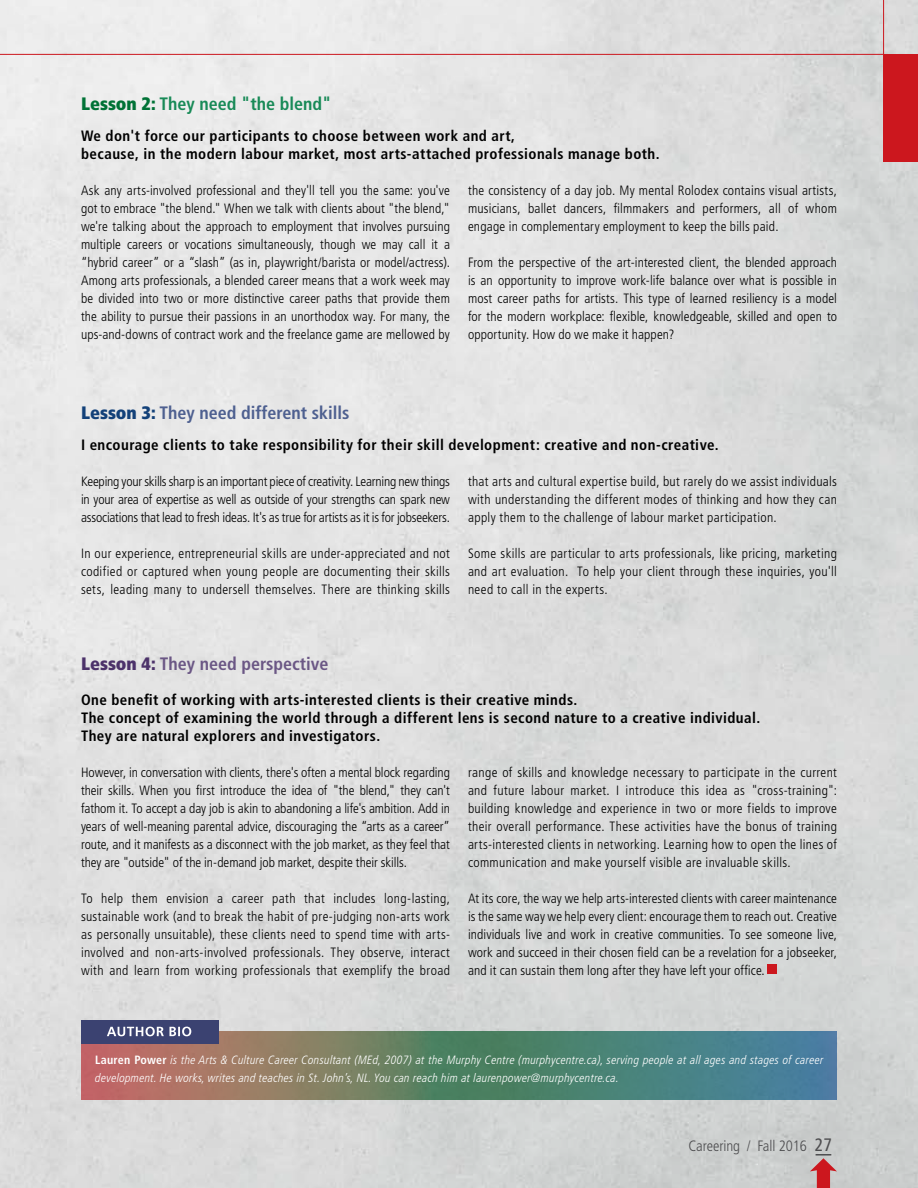
<style>
.page{position:relative;width:918px;height:1188px;background:#fff}
.page>*{position:absolute;margin:0;border:0;box-sizing:border-box;transform-origin:0 0}
.t1{font:700 condensed 18px "Frutiger";color:#4e6090}
.t2{font:700 condensed 18px "Frutiger";color:#6b5785}
.t3{font:700 condensed 18px "Frutiger";color:#188a57}
.t4{font:700 condensed 15px/18px "Frutiger";letter-spacing:.03em;color:#000}
.t5{font:300 condensed 15px "Frutiger LT Std";letter-spacing:-.005em;color:#4d4d4f}
.t6{font:300 condensed 13.5px/18px "Frutiger LT Std";letter-spacing:.015em;color:#000;text-align:justify}
.t7{font:italic 300 condensed 12px/18px "Frutiger LT Pro";letter-spacing:.02em;color:#fff}
.s1{font-weight:900;color:#007236}
.s2{font-weight:900;color:#134179}
.s3{font-weight:900;color:#4c326a}
.s4{font-family:"Frutiger";font-weight:700;font-style:normal}
.s5{font-weight:400;font-size:18px}
</style>
<div class="page">
<img style="left:0;top:0;width:918px;height:1188px">
<svg style="left:810px;top:1154px;width:27px;height:34px"></svg>
<div style="left:884px;top:54px;width:34px;height:108px;background:#cc171e"></div>
<hr style="left:0;top:54px;width:884px;height:1px;background:#cc171e">
<hr style="left:883px;top:0;width:1px;height:55px;background:#cc171e">
<svg style="left:81px;top:1032px;width:756px;height:68px;background:#6a7d71"></svg>
<div style="left:81px;top:1020px;width:138px;height:23px;background:#3b4271"></div>
<svg style="left:107px;top:1027px;width:84px;height:9px"></svg>
<div style="left:767px;top:964px;width:10px;height:10px;background:#cc171e"></div>
<h1 class="t3" style="left:81px;top:93px;width:252px"><span class="s1">Lesson 2:</span> They need "the blend"</h1>
<p class="t4" style="left:81px;top:127px;width:580px">We don't force our participants to choose between work and art,<br>because, in the modern labour market, most arts-attached professionals manage both.</p>
<p class="t6" style="left:81px;top:182px;width:371px">Ask any arts-involved professional and they'll tell you the same: you've got to embrace "the blend." When we talk with clients about "the blend," we're talking about the approach to employment that involves pursuing multiple careers or vocations simultaneously, though we may call it a “hybrid career” or a “slash” (as in, playwright/barista or model/actress).<br>Among arts professionals, a blended career means that a work week may be divided into two or more distinctive career paths that provide them the ability to pursue their passions in an unorthodox way. For many, the ups-and-downs of contract work and the freelance game are mellowed by</p>
<p class="t6" style="left:468px;top:181px;width:370px">the consistency of a day job. My mental Rolodex contains visual artists, musicians, ballet dancers, filmmakers and performers, all of whom engage in complementary employment to keep the bills paid.</p>
<p class="t6" style="left:468px;top:253px;width:371px">From the perspective of the art-interested client, the blended approach is an opportunity to improve work-life balance over what is possible in most career paths for artists. This type of learned resiliency is a model for the modern workplace: flexible, knowledgeable, skilled and open to opportunity. How do we make it happen?</p>
<h1 class="t1" style="left:81px;top:402px;width:270px"><span class="s2">Lesson 3:</span> They need different skills</h1>
<p class="t4" style="left:81px;top:436px;width:639px">I encourage clients to take responsibility for their skill development: creative and non-creative.</p>
<p class="t6" style="left:81px;top:472px;width:371px">Keeping your skills sharp is an important piece of creativity. Learning new things in your area of expertise as well as outside of your strengths can spark new associations that lead to fresh ideas. It's as true for artists as it is for jobseekers.</p>
<p class="t6" style="left:81px;top:544px;width:371px">In our experience, entrepreneurial skills are under-appreciated and not codified or captured when young people are documenting their skills sets, leading many to undersell themselves. There are thinking skills</p>
<p class="t6" style="left:468px;top:472px;width:370px">that arts and cultural expertise build, but rarely do we assist individuals with understanding the different modes of thinking and how they can apply them to the challenge of labour market participation.</p>
<p class="t6" style="left:468px;top:544px;width:370px">Some skills are particular to arts professionals, like pricing, marketing and art evaluation. To help your client through these inquiries, you'll need to call in the experts.</p>
<h1 class="t2" style="left:81px;top:653px;width:249px"><span class="s3">Lesson 4:</span> They need perspective</h1>
<p class="t4" style="left:81px;top:691px;width:681px">One benefit of working with arts-interested clients is their creative minds.<br>The concept of examining the world through a different lens is second nature to a creative individual.<br>They are natural explorers and investigators.</p>
<p class="t6" style="left:81px;top:764px;width:371px">However, in conversation with clients, there's often a mental block regarding their skills. When you first introduce the idea of "the blend," they can't fathom it. To accept a day job is akin to abandoning a life's ambition. Add in years of well-meaning parental advice, discouraging the “arts as a career” route, and it manifests as a disconnect with the job market, as they feel that they are "outside" of the in-demand job market, despite their skills.</p>
<p class="t6" style="left:81px;top:890px;width:371px">To help them envision a career path that includes long-lasting, sustainable work (and to break the habit of pre-judging non-arts work as personally unsuitable), these clients need to spend time with arts&shy;involved and non-arts-involved professionals. They observe, interact with and learn from working professionals that exemplify the broad</p>
<p class="t6" style="left:468px;top:763px;width:371px">range of skills and knowledge necessary to participate in the current and future labour market. I introduce this idea as "cross-training": building knowledge and experience in two or more fields to improve their overall performance. These activities have the bonus of training arts-interested clients in networking. Learning how to open the lines of communication and make yourself visible are invaluable skills.</p>
<p class="t6" style="left:468px;top:889px;width:371px">At its core, the way we help arts-interested clients with career maintenance is the same way we help every client: encourage them to reach out. Creative individuals live and work in creative communities. To see someone live, work and succeed in their chosen field can be a revelation for a jobseeker, and it can sustain them long after they have left your office.</p>
<p class="t7" style="left:95px;top:1051px;width:730px"><span class="s4">Lauren Power</span> is the Arts &amp; Culture Career Consultant (MEd, 2007) at the Murphy Centre (murphycentre.ca), serving people at all ages and stages of career development. He works, writes and teaches in St. John’s, NL. You can reach him at laurenpower@murphycentre.ca.</p>
<p class="t5" style="left:688px;top:1137px;width:145px">Careering / Fall 2016 <span class="s5">27</span></p>
</div>
